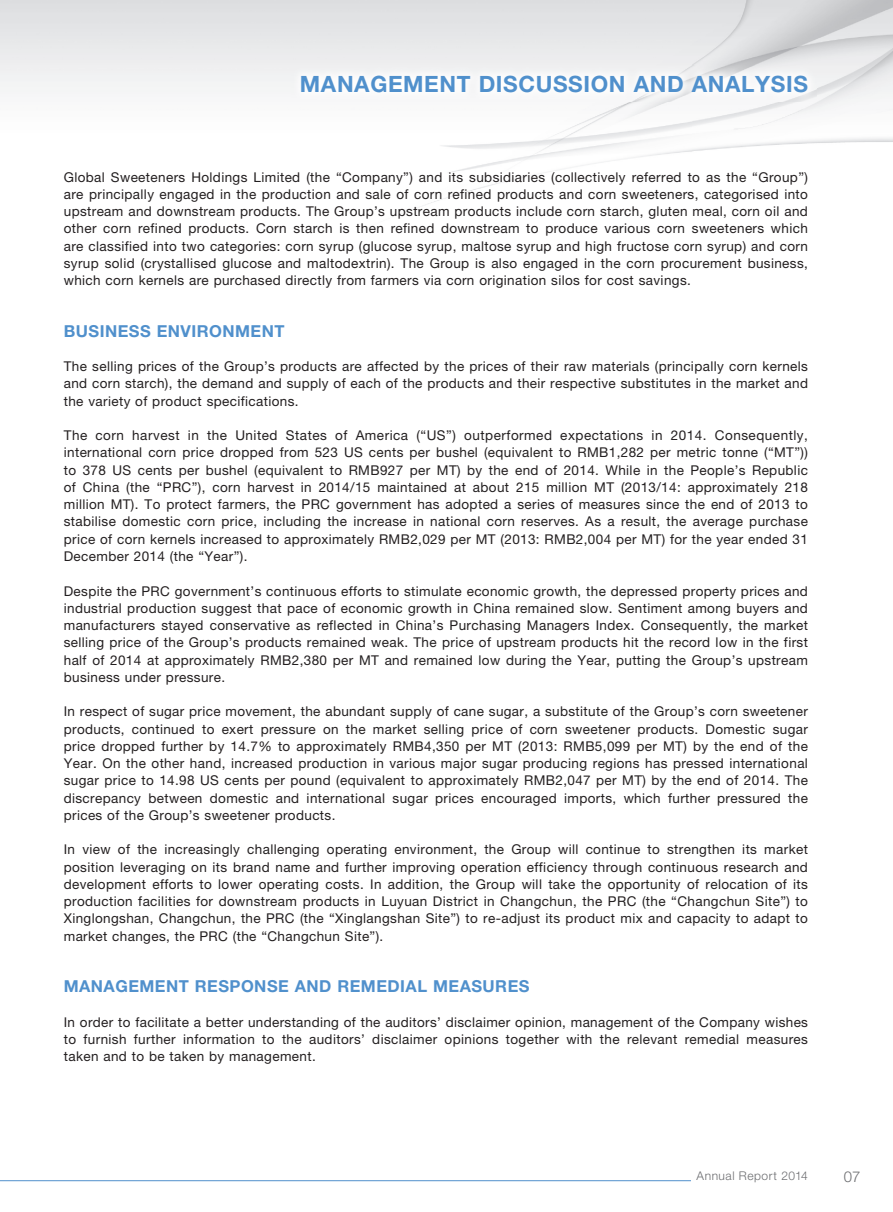
<style>
.page{position:relative;width:893px;height:1212px;background:#fff}
.page>*{position:absolute;margin:0;border:0;box-sizing:border-box;transform-origin:0 0}
.t1{font:700 22.5px "Helvetica Neue";letter-spacing:.03em;color:#5090cc}
.t2{font:700 16.5px "Helvetica Neue";letter-spacing:.03em;color:#5090cc}
.t3{font:300 15px "Helvetica Neue";color:#6c6d70}
.t4{font:13.5px/17.2px "Helvetica Neue";letter-spacing:.03em;color:#231f20;text-align:justify}
.t5{font:300 12px "Helvetica Neue";letter-spacing:.04em;color:#6c6d70}
</style>
<div class="page">
<img style="left:0;top:0;width:893px;height:1182px">
<img style="left:291px;top:66px;width:526px;height:36px">
<hr style="left:0;top:1180px;width:691px;height:1px;background:#5090cc">
<h1 class="t1" style="left:300px;top:76px;width:509px">MANAGEMENT DISCUSSION AND ANALYSIS</h1>
<p class="t4" style="left:64px;top:170px;width:746px">Global Sweeteners Holdings Limited (the “Company”) and its subsidiaries (collectively referred to as the “Group”) are principally engaged in the production and sale of corn refined products and corn sweeteners, categorised into upstream and downstream products. The Group’s upstream products include corn starch, gluten meal, corn oil and other corn refined products. Corn starch is then refined downstream to produce various corn sweeteners which are classified into two categories: corn syrup (glucose syrup, maltose syrup and high fructose corn syrup) and corn syrup solid (crystallised glucose and maltodextrin). The Group is also engaged in the corn procurement business, which corn kernels are purchased directly from farmers via corn origination silos for cost savings.</p>
<p class="t2" style="left:64px;top:325px;width:222px">BUSINESS ENVIRONMENT</p>
<p class="t4" style="left:64px;top:359px;width:746px">The selling prices of the Group’s products are affected by the prices of their raw materials (principally corn kernels and corn starch), the demand and supply of each of the products and their respective substitutes in the market and the variety of product specifications.</p>
<p class="t4" style="left:64px;top:428px;width:746px">The corn harvest in the United States of America (“US”) outperformed expectations in 2014. Consequently, international corn price dropped from 523 US cents per bushel (equivalent to RMB1,282 per metric tonne (“MT”)) to 378 US cents per bushel (equivalent to RMB927 per MT) by the end of 2014. While in the People’s Republic of China (the “PRC”), corn harvest in 2014/15 maintained at about 215 million MT (2013/14: approximately 218 million MT). To protect farmers, the PRC government has adopted a series of measures since the end of 2013 to stabilise domestic corn price, including the increase in national corn reserves. As a result, the average purchase price of corn kernels increased to approximately RMB2,029 per MT (2013: RMB2,004 per MT) for the year ended 31<br>December 2014 (the “Year”).</p>
<p class="t4" style="left:64px;top:583px;width:746px">Despite the PRC government’s continuous efforts to stimulate economic growth, the depressed property prices and industrial production suggest that pace of economic growth in China remained slow. Sentiment among buyers and manufacturers stayed conservative as reflected in China’s Purchasing Managers Index. Consequently, the market selling price of the Group’s products remained weak. The price of upstream products hit the record low in the first half of 2014 at approximately RMB2,380 per MT and remained low during the Year, putting the Group’s upstream business under pressure.</p>
<p class="t4" style="left:64px;top:704px;width:746px">In respect of sugar price movement, the abundant supply of cane sugar, a substitute of the Group’s corn sweetener products, continued to exert pressure on the market selling price of corn sweetener products. Domestic sugar price dropped further by 14.7% to approximately RMB4,350 per MT (2013: RMB5,099 per MT) by the end of the Year. On the other hand, increased production in various major sugar producing regions has pressed international sugar price to 14.98 US cents per pound (equivalent to approximately RMB2,047 per MT) by the end of 2014. The discrepancy between domestic and international sugar prices encouraged imports, which further pressured the prices of the Group’s sweetener products.</p>
<p class="t4" style="left:64px;top:842px;width:746px">In view of the increasingly challenging operating environment, the Group will continue to strengthen its market position leveraging on its brand name and further improving operation efficiency through continuous research and development efforts to lower operating costs. In addition, the Group will take the opportunity of relocation of its production facilities for downstream products in Luyuan District in Changchun, the PRC (the “Changchun Site”) to Xinglongshan, Changchun, the PRC (the “Xinglangshan Site”) to re-adjust its product mix and capacity to adapt to market changes, the PRC (the “Changchun Site”).</p>
<p class="t2" style="left:64px;top:980px;width:467px">MANAGEMENT RESPONSE AND REMEDIAL MEASURES</p>
<p class="t4" style="left:64px;top:1014px;width:746px">In order to facilitate a better understanding of the auditors’ disclaimer opinion, management of the Company wishes to furnish further information to the auditors’ disclaimer opinions together with the relevant remedial measures taken and to be taken by management.</p>
<p class="t5" style="left:697px;top:1171px;width:113px">Annual Report 2014</p>
<p class="t3" style="left:844px;top:1171px;width:18px">07</p>
</div>
